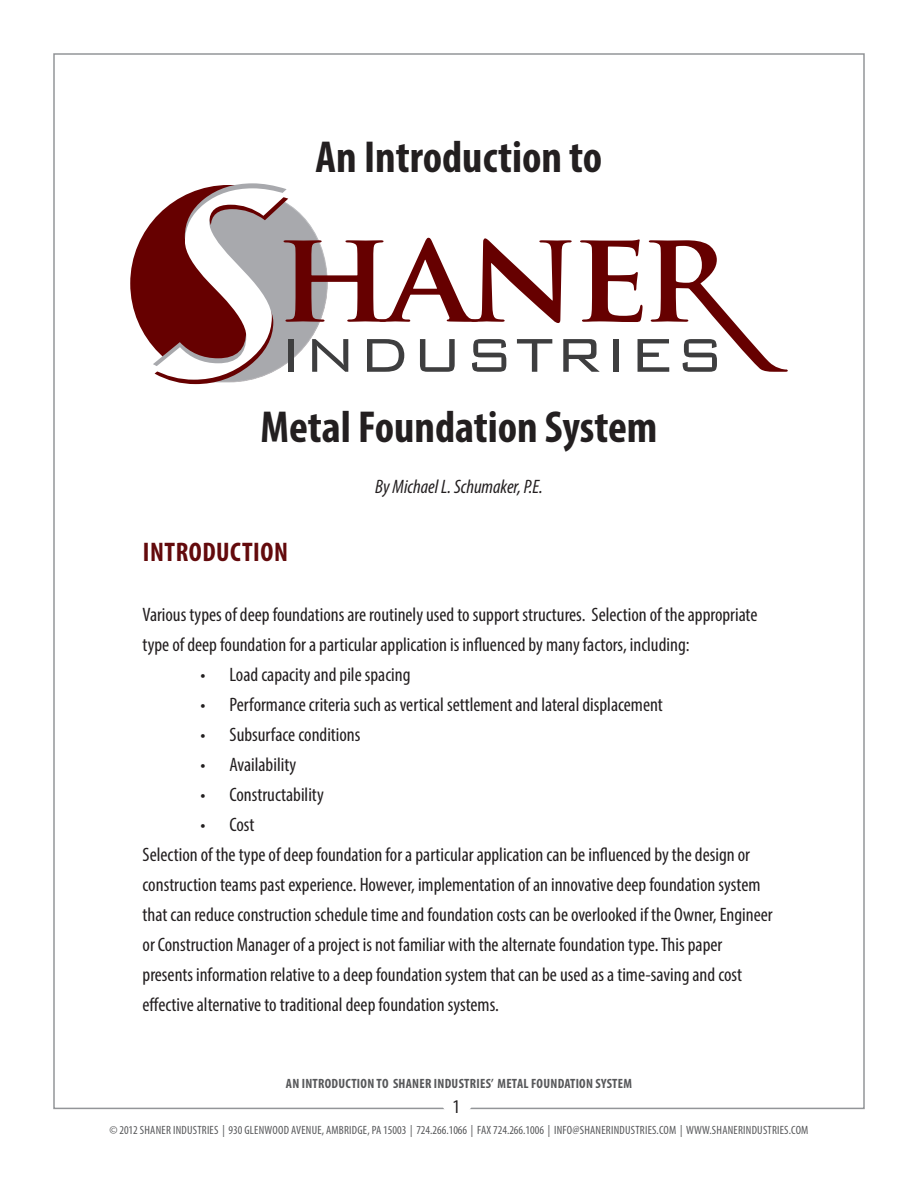
<style>
.page{position:relative;width:918px;height:1188px;background:#fff}
.page>*{position:absolute;margin:0;border:0;box-sizing:border-box;transform-origin:0 0}
.t1{font:700 condensed 45px "Myriad Pro";color:#231f20}
.t2{font:700 condensed 27px "Myriad Pro";letter-spacing:.02em;color:#630a0c}
.t3{font:condensed 19.5px/30px "Myriad Pro";color:#231f20}
.t4{font:italic condensed 19.5px "Myriad Pro";color:#231f20}
.t5{font:700 condensed 13.5px "Myriad Pro";letter-spacing:.02em;color:#57585a}
.t6{font:condensed 12px "Myriad Pro";letter-spacing:.02em;color:#57585a}
</style>
<div class="page">
<div style="left:442px;top:1091px;width:30px;height:24px;border:2px solid #fff;border-radius:50%"></div>
<div style="left:130px;top:185px;width:197px;height:197px;background:#600;border-radius:50%"></div>
<svg style="left:153px;top:183px;width:635px;height:201px"></svg>
<h1 class="t1" style="left:316px;top:129px;width:288px">AN INTRODUCTION TO</h1>
<h1 class="t1" style="left:260px;top:399px;width:399px">METAL FOUNDATION SYSTEM</h1>
<p class="t4" style="left:375px;top:475px;width:169px">By Michael L. Schumaker, P.E.</p>
<h2 class="t2" style="left:143px;top:535px;width:147px">INTRODUCTION</h2>
<p class="t3" style="left:143px;top:599px;width:616px">Various types of deep foundations are routinely used to support structures. Selection of the appropriate type of deep foundation for a particular application is influenced by many factors, including:</p>
<p class="t3" style="left:201px;top:659px;width:211px">• Load capacity and pile spacing</p>
<p class="t3" style="left:201px;top:689px;width:464px">• Performance criteria such as vertical settlement and lateral displacement</p>
<p class="t3" style="left:201px;top:719px;width:161px">• Subsurface conditions</p>
<p class="t3" style="left:201px;top:749px;width:97px">• Availability</p>
<p class="t3" style="left:201px;top:779px;width:125px">• Constructability</p>
<p class="t3" style="left:143px;top:809px;width:632px;text-indent:58px">• Cost<br>Selection of the type of deep foundation for a particular application can be influenced by the design or construction teams past experience. However, implementation of an innovative deep foundation system that can reduce construction schedule time and foundation costs can be overlooked if the Owner, Engineer or Construction Manager of a project is not familiar with the alternate foundation type.This paper presents information relative to a deep foundation system that can be used as a time-saving and cost effective alternative to traditional deep foundation systems.</p>
<p class="t5" style="left:286px;top:1075px;width:347px">AN INTRODUCTION TO SHANER INDUSTRIES’ METAL FOUNDATION SYSTEM</p>
<p class="t3" style="left:453px;top:1092px;width:9px">1</p>
<p class="t6" style="left:109px;top:1123px;width:701px">© 2012 Shaner Industries | 930 Glenwood Avenue, Ambridge, PA 15003 | 724.266.1066 | Fax 724.266.1006 | info@shanerindustries.com | www.shanerindustries.com</p>
</div>
